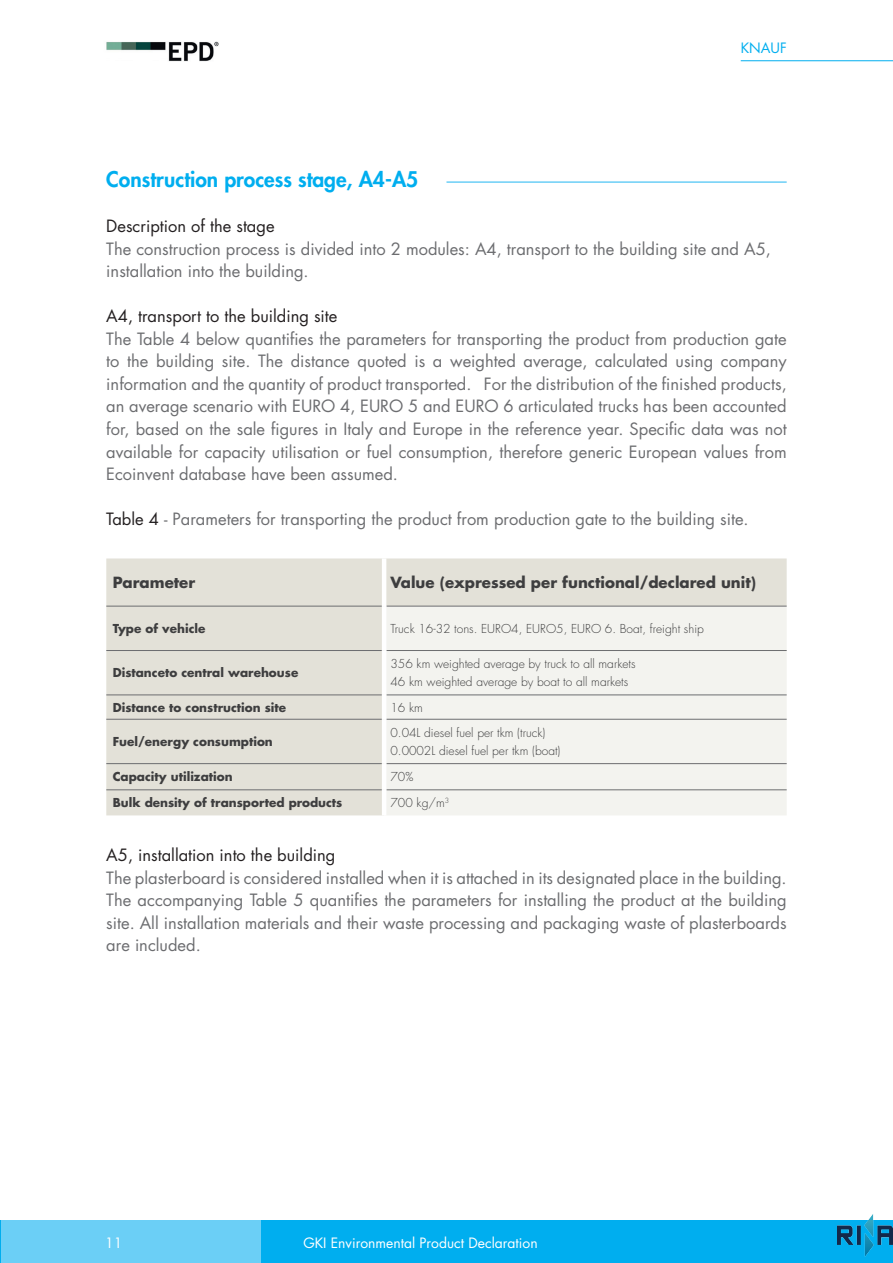
<style>
.page{position:relative;width:893px;height:1263px;background:#fff}
.page>*{position:absolute;margin:0;border:0;box-sizing:border-box;transform-origin:0 0}
.t1{font:800 21px "Futura Std";color:#00aeef}
.t2{font:16.5px/22.5px "Futura Std";color:#6c6d70;text-align:justify}
.t3{font:16.5px "Futura Std";color:#231f20}
.t4{font:700 15px "Futura Std";color:#3e3e3f}
.t5{font:13.95px "Futura Std";color:#fff}
.t6{font:13.95px "Futura Std";color:#00aeef}
.t7{font:300 12px/18px "Futura Std";color:#3e3e3f}
.t8{font:700 12px "Futura Std";color:#3e3e3f}
.s1{color:#231f20}
</style>
<div class="page">
<div style="left:1px;top:1220px;width:892px;height:43px;background:#6bcff6"></div>
<div style="left:261px;top:1220px;width:632px;height:43px;background:#00aeef"></div>
<hr style="left:0;top:1220px;width:1px;height:43px;background:#00aeef">
<hr style="left:741px;top:60px;width:152px;height:1px;background:#00aeef">
<img style="left:106px;top:41px;width:113px;height:21px">
<div style="left:106px;top:558px;width:681px;height:257px;background:#e3e1d8"></div>
<div style="left:386px;top:607px;width:401px;height:208px;background:#f3f3ef"></div>
<hr style="left:106px;top:606px;width:276px;height:1px;background:#6c6d70">
<hr style="left:386px;top:606px;width:401px;height:1px;background:#6c6d70">
<hr style="left:106px;top:650px;width:276px;height:1px;background:#6c6d70">
<hr style="left:386px;top:650px;width:401px;height:1px;background:#6c6d70">
<hr style="left:106px;top:695px;width:276px;height:1px;background:#6c6d70">
<hr style="left:386px;top:695px;width:401px;height:1px;background:#6c6d70">
<hr style="left:106px;top:719px;width:276px;height:1px;background:#6c6d70">
<hr style="left:386px;top:719px;width:401px;height:1px;background:#6c6d70">
<hr style="left:106px;top:763px;width:276px;height:1px;background:#6c6d70">
<hr style="left:386px;top:763px;width:401px;height:1px;background:#6c6d70">
<hr style="left:106px;top:789px;width:276px;height:1px;background:#6c6d70">
<hr style="left:386px;top:789px;width:401px;height:1px;background:#6c6d70">
<hr style="left:382px;top:558px;width:4px;height:48px;background:#fff">
<hr style="left:382px;top:606px;width:4px;height:44px;background:#fff">
<hr style="left:382px;top:650px;width:4px;height:45px;background:#fff">
<hr style="left:382px;top:695px;width:4px;height:24px;background:#fff">
<hr style="left:382px;top:719px;width:4px;height:45px;background:#fff">
<hr style="left:382px;top:764px;width:4px;height:26px;background:#fff">
<hr style="left:382px;top:790px;width:4px;height:25px;background:#fff">
<hr style="left:446px;top:181px;width:341px;height:2px;background:#6bcff6">
<img style="left:838px;top:1214px;width:55px;height:43px">
<p class="t6" style="left:741px;top:39px;width:47px">KNAUF</p>
<p class="t1" style="left:106px;top:166px;width:314px">Construction process stage, A4-A5</p>
<p class="t3" style="left:106px;top:216px;width:170px">Description of the stage</p>
<p class="t2" style="left:106px;top:238px;width:666px">The construction process is divided into 2 modules: A4, transport to the building site and A5, installation into the building.</p>
<p class="t3" style="left:106px;top:306px;width:233px">A4, transport to the building site</p>
<p class="t2" style="left:106px;top:328px;width:682px">The Table 4 below quantifies the parameters for transporting the product from production gate to the building site. The distance quoted is a weighted average, calculated using company information and the quantity of product transported. For the distribution of the finished products, an average scenario with EURO 4, EURO 5 and EURO 6 articulated trucks has been accounted for, based on the sale figures in Italy and Europe in the reference year. Specific data was not available for capacity utilisation or fuel consumption, therefore generic European values from Ecoinvent database have been assumed.</p>
<p class="t2" style="left:106px;top:508px;width:644px"><span class="s1">Table 4</span> - Parameters for transporting the product from production gate to the building site.</p>
<p class="t4" style="left:113px;top:572px;width:84px">Parameter</p>
<p class="t4" style="left:390px;top:572px;width:367px">Value (expressed per functional/declared unit)</p>
<p class="t8" style="left:113px;top:620px;width:94px">Type of vehicle</p>
<p class="t7" style="left:390px;top:620px;width:315px">Truck 16-32 tons. EURO4, EURO5, EURO 6. Boat, freight ship</p>
<p class="t8" style="left:113px;top:665px;width:187px">Distanceto central warehouse</p>
<p class="t7" style="left:390px;top:655px;width:247px">356 km weighted average by truck to all markets<br>46 km weighted average by boat to all markets</p>
<p class="t8" style="left:113px;top:699px;width:175px">Distance to construction site</p>
<p class="t7" style="left:390px;top:698px;width:34px">16 km</p>
<p class="t8" style="left:113px;top:733px;width:162px">Fuel/energy consumption</p>
<p class="t7" style="left:390px;top:724px;width:171px">0.04L diesel fuel per tkm (truck)<br>0.0002L diesel fuel per tkm (boat)</p>
<p class="t8" style="left:113px;top:769px;width:121px">Capacity utilization</p>
<p class="t7" style="left:390px;top:768px;width:24px">70%</p>
<p class="t8" style="left:113px;top:795px;width:231px">Bulk density of transported products</p>
<p class="t7" style="left:390px;top:794px;width:60px">700 kg/m<sup>3</sup></p>
<p class="t3" style="left:106px;top:844px;width:231px">A5, installation into the building</p>
<p class="t2" style="left:106px;top:866px;width:682px">The plasterboard is considered installed when it is attached in its designated place in the building.<br>The accompanying Table 5 quantifies the parameters for installing the product at the building site. All installation materials and their waste processing and packaging waste of plasterboards are included.</p>
<p class="t5" style="left:105px;top:1234px;width:19px">11</p>
<p class="t5" style="left:303px;top:1234px;width:236px">GKI Environmental Product Declaration</p>
</div>
